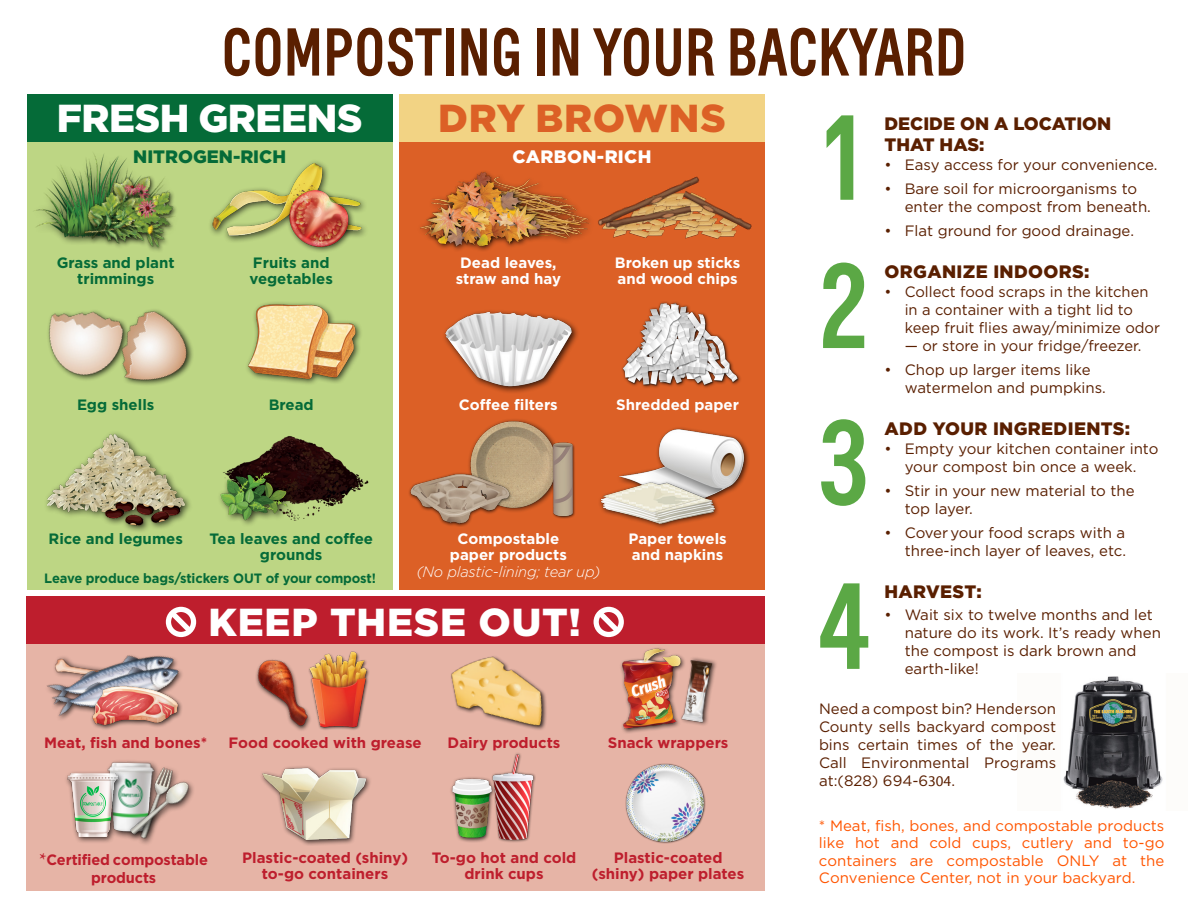
<style>
.page{position:relative;width:1188px;height:918px;background:#fff}
.page>*{position:absolute;margin:0;border:0;box-sizing:border-box;transform-origin:0 0}
.t1{font:600 condensed 112.5px/156.3px "Louis";color:#5ba845;text-align:justify}
.t2{font:600 condensed 63px "Louis";color:#5a1f00}
.t3{font:900 39px "Gotham";letter-spacing:.005em;color:#fff}
.t4{font:900 39px "Gotham";letter-spacing:.02em;color:#dc6026}
.t5{font:900 18px "Gotham";letter-spacing:.02em;color:#5a1f00}
.t6{font:900 18px/21.6px "Gotham";color:#5a1f00}
.t7{font:900 18px "Gotham";color:#056b38}
.t8{font:900 18px "Gotham";letter-spacing:.02em;color:#fff}
.t9{font:15px/18px "Gotham";color:#5a1f00}
.t10{font:700 15px/16.5px "Gotham";color:#be1e2d;text-align:center}
.t11{font:15px/17.5px "Gotham";color:#f50;text-align:justify}
.t12{font:700 15px/16.5px "Gotham";color:#fff}
.t13{font:700 15px/16.5px "Gotham";color:#056b38;text-align:center}
.t14{font:italic 300 15px "Gotham";letter-spacing:-.01em;color:#fff}
.t15{font:700 13.5px "Gotham";letter-spacing:-.01em;color:#056b38;scale:.96 1}
.s1{font-family:"Minion Pro";font-size:18px}
.s2{font-family:"Myriad Pro"}
</style>
<div class="page">
<div style="left:27px;top:101px;width:365px;height:488px;background:#bdd684"></div>
<div style="left:399px;top:101px;width:366px;height:488px;background:#dc6026"></div>
<div style="left:27px;top:94px;width:365px;height:47px;background:#056b38"></div>
<img style="left:48px;top:312px;width:42px;height:68px">
<img style="left:90px;top:309px;width:103px;height:76px">
<div style="left:399px;top:94px;width:366px;height:47px;background:#f2d384"></div>
<div style="left:26px;top:605px;width:739px;height:286px;background:#e6b4a6"></div>
<div style="left:26px;top:597px;width:739px;height:47px;background:#be1e2d"></div>
<svg style="left:593px;top:606px;width:31px;height:32px"></svg>
<img style="left:210px;top:161px;width:156px;height:81px">
<div style="left:286px;top:187px;width:69px;height:67px;background:#000;opacity:.75"></div>
<img style="left:286px;top:187px;width:67px;height:66px">
<div style="left:244px;top:300px;width:119px;height:86px;background:#000;opacity:.75"></div>
<img style="left:244px;top:300px;width:114px;height:86px">
<img style="left:444px;top:311px;width:134px;height:82px">
<img style="left:26px;top:596px;width:165px;height:11px">
<img style="left:46px;top:607px;width:150px;height:112px">
<div style="left:89px;top:684px;width:94px;height:47px;background:#000;opacity:.75"></div>
<img style="left:88px;top:660px;width:92px;height:71px">
<img style="left:259px;top:436px;width:110px;height:84px">
<div style="left:217px;top:468px;width:78px;height:60px;background:#000;opacity:.75"></div>
<img style="left:217px;top:458px;width:75px;height:70px">
<div style="left:619px;top:646px;width:67px;height:89px;background:#000;opacity:.75"></div>
<img style="left:619px;top:646px;width:67px;height:86px">
<img style="left:677px;top:655px;width:39px;height:70px">
<img style="left:46px;top:432px;width:144px;height:100px">
<img style="left:451px;top:656px;width:96px;height:74px">
<div style="left:105px;top:759px;width:57px;height:81px;background:#e2b1a3"></div>
<img style="left:111px;top:761px;width:36px;height:12px">
<img style="left:130px;top:762px;width:46px;height:11px">
<img style="left:125px;top:773px;width:69px;height:71px">
<img style="left:107px;top:765px;width:15px;height:5px">
<div style="left:64px;top:770px;width:61px;height:74px;background:#000;opacity:.75"></div>
<div style="left:616px;top:426px;width:134px;height:87px;background:#000;opacity:.75"></div>
<img style="left:616px;top:426px;width:131px;height:87px">
<div style="left:597px;top:479px;width:123px;height:50px;background:#000;opacity:.75"></div>
<img style="left:599px;top:472px;width:118px;height:57px">
<img style="left:550px;top:194px;width:38px;height:47px">
<img style="left:420px;top:171px;width:130px;height:80px">
<img style="left:600px;top:188px;width:74px;height:50px">
<img style="left:674px;top:176px;width:78px;height:63px">
<img style="left:34px;top:154px;width:70px;height:89px">
<img style="left:73px;top:156px;width:103px;height:95px">
<div style="left:449px;top:776px;width:47px;height:67px;background:#000;opacity:.75"></div>
<img style="left:452px;top:778px;width:35px;height:60px">
<img style="left:487px;top:753px;width:49px;height:89px">
<img style="left:625px;top:763px;width:81px;height:81px">
<img style="left:261px;top:766px;width:109px;height:79px">
<img style="left:622px;top:302px;width:119px;height:86px">
<img style="left:468px;top:419px;width:86px;height:93px">
<img style="left:549px;top:440px;width:26px;height:79px">
<img style="left:409px;top:470px;width:102px;height:57px">
<img style="left:334px;top:651px;width:35px;height:79px">
<img style="left:256px;top:653px;width:78px;height:78px">
<img style="left:1063px;top:676px;width:100px;height:134px">
<h2 class="t2" style="left:221px;top:11px;width:747px">COMPOSTING IN YOUR BACKYARD</h2>
<h3 class="t3" style="left:57px;top:91px;width:307px">FRESH GREENS</h3>
<p class="t7" style="left:133px;top:145px;width:154px">NITROGEN-RICH</p>
<h3 class="t4" style="left:438px;top:91px;width:289px">DRY BROWNS</h3>
<p class="t8" style="left:513px;top:145px;width:140px">CARBON-RICH</p>
<p class="t13" style="left:57px;top:254px;width:119px">Grass and plant trimmings</p>
<p class="t13" style="left:249px;top:254px;width:85px;text-align:left">Fruits and vegetables</p>
<p class="t12" style="left:456px;top:254px;width:107px">Dead leaves, straw and hay</p>
<p class="t12" style="left:615px;top:254px;width:127px">Broken up sticks and wood chips</p>
<p class="t13" style="left:77px;top:396px;width:79px">Egg shells</p>
<p class="t13" style="left:269px;top:396px;width:47px">Bread</p>
<p class="t12" style="left:459px;top:396px;width:100px">Coffee filters</p>
<p class="t12" style="left:616px;top:396px;width:124px">Shredded paper</p>
<p class="t13" style="left:49px;top:530px;width:136px">Rice and legumes</p>
<p class="t13" style="left:209px;top:530px;width:165px">Tea leaves and coffee grounds</p>
<p class="t15" style="left:44px;top:569px;width:347px">Leave produce bags/stickers OUT of your compost!</p>
<p class="t12" style="left:450px;top:530px;width:119px;text-align:center">Compostable paper products</p>
<p class="t14" style="left:416px;top:562px;width:186px">(No plastic-lining; tear up)</p>
<p class="t12" style="left:629px;top:530px;width:100px">Paper towels and napkins</p>
<h3 class="t3" style="left:209px;top:595px;width:374px">KEEP THESE OUT!</h3>
<p class="t10" style="left:44px;top:734px;width:165px">Meat, fish and bones*</p>
<p class="t10" style="left:608px;top:734px;width:122px">Snack wrappers</p>
<p class="t10" style="left:229px;top:734px;width:195px">Food cooked with grease</p>
<p class="t10" style="left:448px;top:734px;width:114px">Dairy products</p>
<p class="t10" style="left:39px;top:850px;width:170px;line-height:18.3px"><span class="s1">*</span>Certified compostable products</p>
<p class="t10" style="left:242px;top:849px;width:167px">Plastic-coated (shiny) to-go containers</p>
<p class="t10" style="left:432px;top:849px;width:146px">To-go hot and cold drink cups</p>
<p class="t10" style="left:592px;top:849px;width:154px">Plastic-coated (shiny) paper plates</p>
<h1 class="t1" style="left:818px;top:80px;width:53px">1<br>2<br>3<br>4</h1>
<p class="t6" style="left:885px;top:112px;width:228px">DECIDE ON A LOCATION<br>THAT HAS:</p>
<p class="t9" style="left:885px;top:156px;width:274px">• Easy access for your convenience.</p>
<p class="t9" style="left:905px;top:180px;width:248px;text-indent:-20px">• Bare soil for microorganisms to enter the compost from beneath.</p>
<p class="t9" style="left:885px;top:222px;width:251px">• Flat ground for good drainage.</p>
<p class="t5" style="left:885px;top:259px;width:207px">ORGANIZE INDOORS:</p>
<p class="t9" style="left:905px;top:282px;width:257px;text-indent:-20px">• Collect food scraps in the kitchen in a container with a tight lid to keep fruit flies away/minimize odor</p>
<p class="t9" style="left:905px;top:336px;width:238px">— or store in your fridge/freezer.</p>
<p class="t9" style="left:905px;top:360px;width:203px;text-indent:-20px">• Chop up larger items like watermelon and pumpkins.</p>
<p class="t5" style="left:885px;top:416px;width:247px">ADD YOUR INGREDIENTS:</p>
<p class="t9" style="left:885px;top:440px;width:275px;text-align:center">• Empty your kitchen container into your compost bin once a week.</p>
<p class="t9" style="left:905px;top:482px;width:231px;text-indent:-20px">• Stir in your new material to the top layer.</p>
<p class="t9" style="left:885px;top:524px;width:243px;text-align:right">• Cover your food scraps with a three-inch layer of leaves, etc.</p>
<p class="t5" style="left:885px;top:579px;width:99px">HARVEST:</p>
<p class="t9" style="left:905px;top:605px;width:258px;text-indent:-20px">• Wait six to twelve months and let nature do its work. It’s ready when the compost is dark brown and earth-like!</p>
<p class="t9" style="left:819px;top:699px;width:239px;text-align:justify">Need a compost bin? Henderson County sells backyard compost bins certain times of the year.<br>Call Environmental Programs at:(828) 694-6<span class="s2">304</span>.</p>
<p class="t11" style="left:819px;top:816px;width:347px">* Meat, fish, bones, and compostable products like hot and cold cups, cutlery and to-go containers are compostable ONLY at the Convenience Center, not in your backyard.</p>
</div>
